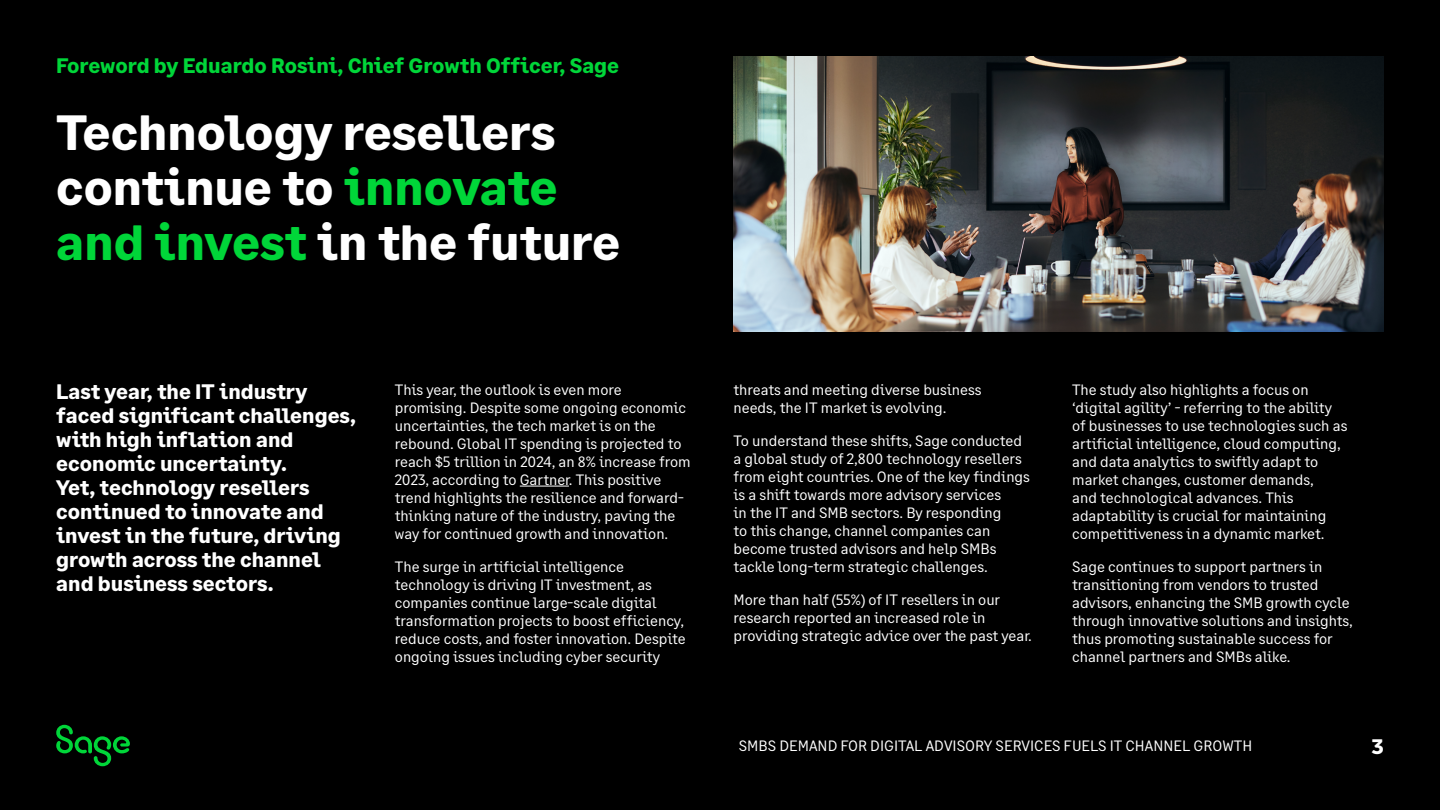
<style>
.page{position:relative;width:1440px;height:810px;background:#000}
.page>*{position:absolute;margin:0;border:0;box-sizing:border-box;transform-origin:0 0}
.t1{font:700 49.5px/54.8px "Sage Text";color:#fff}
.t2{font:700 21px/24px "Sage Text";color:#fff}
.t3{font:700 21px "Sage Text";color:#00d639}
.t4{font:15px/18px "Sage Text";color:#fff}
.s1{color:#00d639}
</style>
<div class="page">
<svg style="left:56px;top:725px;width:74px;height:41px"></svg>
<hr style="left:520px;top:486px;width:49px;height:1px;background:#fff">
<img style="left:734px;top:56px;width:650px;height:276px">
<h2 class="t3" style="left:56px;top:53px;width:564px">Foreword by Eduardo Rosini, Chief Growth Officer, Sage</h2>
<h1 class="t1" style="left:56px;top:107px;width:566px">Technology resellers continue to <span class="s1">innovate and invest</span> in the future</h1>
<p class="t2" style="left:56px;top:380px;width:301px">Last year, the IT industry faced significant challenges, with high inflation and economic uncertainty.<br>Yet, technology resellers continued to innovate and invest in the future, driving growth across the channel and business sectors.</p>
<p class="t4" style="left:395px;top:381px;width:297px">This year, the outlook is even more promising. Despite some ongoing economic uncertainties, the tech market is on the rebound. Global IT spending is projected to reach $5 trillion in 2024, an 8% increase from 2023, according to Gartner. This positive trend highlights the resilience and forward&shy;thinking nature of the industry, paving the way for continued growth and innovation.</p>
<p class="t4" style="left:395px;top:558px;width:292px">The surge in artificial intelligence technology is driving IT investment, as companies continue large-scale digital transformation projects to boost efficiency, reduce costs, and foster innovation. Despite ongoing issues including cyber security</p>
<p class="t4" style="left:734px;top:381px;width:250px">threats and meeting diverse business needs, the IT market is evolving.</p>
<p class="t4" style="left:734px;top:432px;width:298px">To understand these shifts, Sage conducted a global study of 2,800 technology resellers from eight countries. One of the key findings is a shift towards more advisory services<br>in the IT and SMB sectors. By responding<br>to this change, channel companies can become trusted advisors and help SMBs tackle long-term strategic challenges.</p>
<p class="t4" style="left:734px;top:591px;width:300px">More than half (55%) of IT resellers in our research reported an increased role in providing strategic advice over the past year.</p>
<p class="t4" style="left:1072px;top:381px;width:277px">The study also highlights a focus on ‘digital agility’ - referring to the ability of businesses to use technologies such as artificial intelligence, cloud computing, and data analytics to swiftly adapt to market changes, customer demands,<br>and technological advances. This adaptability is crucial for maintaining competitiveness in a dynamic market.</p>
<p class="t4" style="left:1072px;top:558px;width:282px">Sage continues to support partners in transitioning from vendors to trusted advisors, enhancing the SMB growth cycle through innovative solutions and insights, thus promoting sustainable success for channel partners and SMBs alike.</p>
<p class="t4" style="left:739px;top:737px;width:515px">SMBS DEMAND FOR DIGITAL ADVISORY SERVICES FUELS IT CHANNEL GROWTH</p>
<h2 class="t2" style="left:1372px;top:735px;width:13px">3</h2>
</div>
